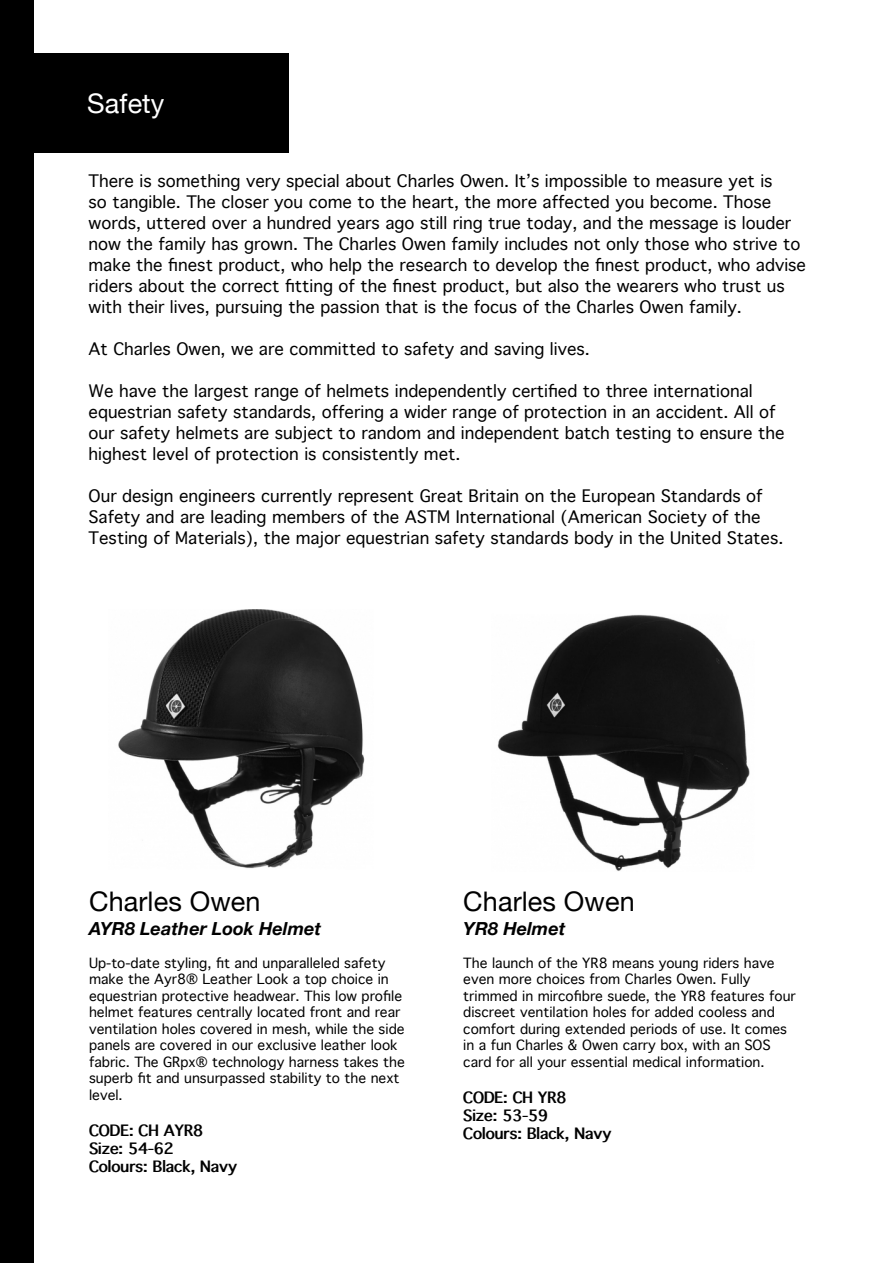
<style>
.page{position:relative;width:893px;height:1263px;background:#fff}
.page>*{position:absolute;margin:0;border:0;box-sizing:border-box;transform-origin:0 0}
.t1{font:27px "Helvetica Neue";letter-spacing:.005em;color:#000}
.t2{font:27px "Helvetica Neue";letter-spacing:.005em;color:#fff}
.t3{font:italic 700 18px "Helvetica Neue";letter-spacing:.005em;color:#000}
.t4{font:300 16.5px/21px "Thonburi";color:#000}
.t5{font:700 15px "Thonburi";color:#000}
.t6{font:300 13.5px/16.5px "Thonburi";color:#000}
</style>
<div class="page">
<div style="left:0;top:0;width:33px;height:1263px;background:#000"></div>
<img style="left:118px;top:610px;width:247px;height:259px">
<img style="left:497px;top:614px;width:253px;height:257px">
<div style="left:17px;top:53px;width:272px;height:100px;background:#000"></div>
<p class="t2" style="left:87px;top:84px;width:79px">Safety</p>
<p class="t4" style="left:89px;top:170px;width:719px">There is something very special about Charles Owen. It’s impossible to measure yet is<br>so tangible. The closer you come to the heart, the more affected you become. Those words, uttered over a hundred years ago still ring true today, and the message is louder now the family has grown. The Charles Owen family includes not only those who strive to make the finest product, who help the research to develop the finest product, who advise riders about the correct fitting of the finest product, but also the wearers who trust us with their lives, pursuing the passion that is the focus of the Charles Owen family.</p>
<p class="t4" style="left:89px;top:338px;width:503px">At Charles Owen, we are committed to safety and saving lives.</p>
<p class="t4" style="left:89px;top:380px;width:698px">We have the largest range of helmets independently certified to three international equestrian safety standards, offering a wider range of protection in an accident. All of our safety helmets are subject to random and independent batch testing to ensure the highest level of protection is consistently met.</p>
<p class="t4" style="left:89px;top:485px;width:696px">Our design engineers currently represent Great Britain on the European Standards of<br>Safety and are leading members of the ASTM International (American Society of the<br>Testing of Materials), the major equestrian safety standards body in the United States.</p>
<p class="t1" style="left:89px;top:881px;width:173px">Charles Owen</p>
<p class="t3" style="left:89px;top:914px;width:234px">AYR8 Leather Look Helmet</p>
<p class="t6" style="left:89px;top:955px;width:317px">Up-to-date styling, fit and unparalleled safety make the Ayr8® Leather Look a top choice in equestrian protective headwear. This low profile helmet features centrally located front and rear ventilation holes covered in mesh, while the side panels are covered in our exclusive leather look fabric. The GRpx® technology harness takes the superb fit and unsurpassed stability to the next level.</p>
<p class="t5" style="left:89px;top:1122px;width:116px">CODE: CH AYR8</p>
<p class="t5" style="left:89px;top:1140px;width:86px">Size: 54-62</p>
<p class="t5" style="left:89px;top:1158px;width:150px">Colours: Black, Navy</p>
<p class="t1" style="left:463px;top:881px;width:173px">Charles Owen</p>
<p class="t3" style="left:463px;top:914px;width:104px">YR8 Helmet</p>
<p class="t6" style="left:463px;top:955px;width:334px">The launch of the YR8 means young riders have even more choices from Charles Owen. Fully trimmed in mircofibre suede, the YR8 features four discreet ventilation holes for added cooless and comfort during extended periods of use. It comes in a fun Charles &amp; Owen carry box, with an SOS card for all your essential medical information.</p>
<p class="t5" style="left:463px;top:1089px;width:105px">CODE: CH YR8</p>
<p class="t5" style="left:463px;top:1107px;width:86px">Size: 53-59</p>
<p class="t5" style="left:463px;top:1125px;width:150px">Colours: Black, Navy</p>
</div>
